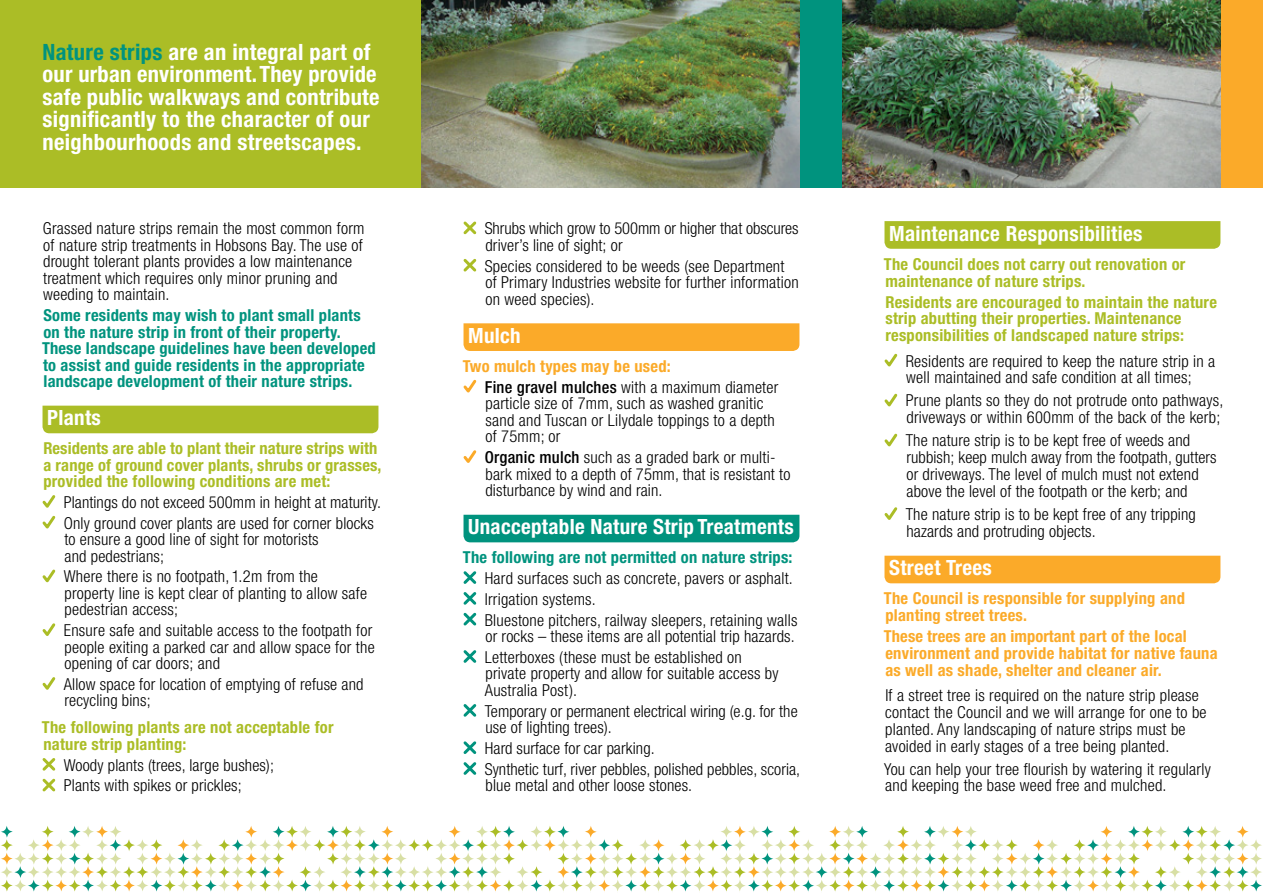
<style>
.page{position:relative;width:1263px;height:893px;background:#fff}
.page>*{position:absolute;margin:0;border:0;box-sizing:border-box;transform-origin:0 0}
.t1{font:700 condensed 22.5px/22.5px "Helvetica Neue";letter-spacing:.015em;color:#fff}
.t2{font:700 condensed 21px "Helvetica Neue";letter-spacing:.015em;color:#fff}
.t3{font:300 condensed 16.5px/16.5px "Helvetica Neue";letter-spacing:.015em;color:#000}
.t4{font:700 condensed 16.5px/16.5px "Helvetica Neue";letter-spacing:.015em;color:#abbd26}
.t5{font:700 condensed 16.5px/16.5px "Helvetica Neue";letter-spacing:.015em;color:#00937e}
.t6{font:700 condensed 16.5px/16.8px "Helvetica Neue";letter-spacing:.015em;color:#fbaa29}
.t7{font:300 condensed 16.5px/16.5px "Helvetica Neue";letter-spacing:-.005em;color:#000}
.s1{color:#00937e}
.s2{font-weight:500;color:#000}
.s3{font-weight:300;color:#000}
.s4{font-weight:500}
</style>
<div class="page">
<div style="left:0;top:0;width:421px;height:187px;background:#abbd26"></div>
<div style="left:421px;top:0;width:421px;height:187px;background:#00937e"></div>
<div style="left:842px;top:0;width:421px;height:187px;background:#fbaa29"></div>
<div style="left:43px;top:406px;width:335px;height:27px;background:#abbd26"></div>
<svg style="left:42px;top:495px;width:14px;height:34px"></svg>
<svg style="left:42px;top:569px;width:14px;height:14px"></svg>
<svg style="left:42px;top:623px;width:14px;height:13px"></svg>
<svg style="left:42px;top:677px;width:14px;height:13px"></svg>
<svg style="left:42px;top:758px;width:14px;height:34px"></svg>
<svg style="left:463px;top:221px;width:14px;height:14px"></svg>
<svg style="left:463px;top:258px;width:14px;height:14px"></svg>
<div style="left:463px;top:323px;width:336px;height:28px;background:#fbaa29"></div>
<svg style="left:463px;top:379px;width:14px;height:14px"></svg>
<svg style="left:463px;top:450px;width:14px;height:13px"></svg>
<div style="left:463px;top:515px;width:336px;height:27px;background:#00937e"></div>
<svg style="left:463px;top:571px;width:14px;height:55px"></svg>
<svg style="left:463px;top:650px;width:14px;height:13px"></svg>
<svg style="left:463px;top:704px;width:14px;height:13px"></svg>
<svg style="left:463px;top:741px;width:14px;height:34px"></svg>
<svg style="left:884px;top:221px;width:336px;height:28px;background:#acbe29"></svg>
<svg style="left:884px;top:353px;width:14px;height:14px"></svg>
<svg style="left:884px;top:393px;width:14px;height:14px"></svg>
<svg style="left:884px;top:433px;width:14px;height:14px"></svg>
<svg style="left:884px;top:507px;width:14px;height:13px"></svg>
<div style="left:884px;top:556px;width:336px;height:27px;background:#fbaa29"></div>
<img style="left:842px;top:0;width:378px;height:187px">
<img style="left:421px;top:0;width:378px;height:187px">
<svg style="left:1px;top:826px;width:1261px;height:66px"></svg>
<h1 class="t1" style="left:43px;top:40px;width:338px"><span class="s1">Nature strips</span> are an integral part of our urban environment. They provide safe public walkways and contribute significantly to the character of our neighbourhoods and streetscapes.</h1>
<p class="t3" style="left:43px;top:220px;width:323px">Grassed nature strips remain the most common form of nature strip treatments in Hobsons Bay. The use of drought tolerant plants provides a low maintenance treatment which requires only minor pruning and weeding to maintain.</p>
<p class="t5" style="left:42px;top:307px;width:335px">Some residents may wish to plant small plants on the nature strip in front of their property.<br>These landscape guidelines have been developed to assist and guide residents in the appropriate landscape development of their nature strips.</p>
<p class="t2" style="left:47px;top:405px;width:55px">Plants</p>
<p class="t4" style="left:43px;top:440px;width:340px">Residents are able to plant their nature strips with a range of ground cover plants, shrubs or grasses, provided the following conditions are met:</p>
<p class="t3" style="left:64px;top:491px;width:319px;line-height:20.7px">Plantings do not exceed 500mm in height at maturity.<br>Only ground cover plants are used for corner blocks</p>
<p class="t3" style="left:64px;top:531px;width:256px">to ensure a good line of sight for motorists and pedestrians;</p>
<p class="t3" style="left:64px;top:568px;width:305px">Where there is no footpath, 1.2m from the property line is kept clear of planting to allow safe pedestrian access;</p>
<p class="t3" style="left:64px;top:622px;width:312px">Ensure safe and suitable access to the footpath for people exiting a parked car and allow space for the opening of car doors; and</p>
<p class="t3" style="left:64px;top:676px;width:301px">Allow space for location of emptying of refuse and recycling bins;</p>
<p class="t4" style="left:42px;top:719px;width:293px">The following plants are not acceptable for nature strip planting:</p>
<p class="t3" style="left:64px;top:754px;width:212px;line-height:20.7px">Woody plants (trees, large bushes);<br>Plants with spikes or prickles;</p>
<p class="t7" style="left:485px;top:220px;width:315px">Shrubs which grow to 500mm or higher that obscures driver’s line of sight; or</p>
<p class="t3" style="left:485px;top:257px;width:315px">Species considered to be weeds (see Department of Primary Industries website for further information on weed species).</p>
<p class="t2" style="left:468px;top:323px;width:54px">Mulch</p>
<p class="t6" style="left:485px;top:355px;width:295px;line-height:20.9px;text-indent:-22px">Two mulch types may be used:<br><span class="s2">Fine gravel mulches</span> <span class="s3">with a maximum diameter</span></p>
<p class="t3" style="left:485px;top:395px;width:291px">particle size of 7mm, such as washed granitic sand and Tuscan or Lilydale toppings to a depth of 75mm; or</p>
<p class="t3" style="left:485px;top:449px;width:307px"><span class="s4">Organic mulch</span> such as a graded bark or multi&shy;bark mixed to a depth of 75mm, that is resistant to disturbance by wind and rain.</p>
<p class="t2" style="left:468px;top:514px;width:327px">Unacceptable Nature Strip Treatments</p>
<p class="t5" style="left:463px;top:549px;width:331px">The following are not permitted on nature strips:</p>
<p class="t3" style="left:485px;top:568px;width:314px;line-height:20.9px">Hard surfaces such as concrete, pavers or asphalt.<br>Irrigation systems.<br>Bluestone pitchers, railway sleepers, retaining walls</p>
<p class="t3" style="left:485px;top:626px;width:311px;line-height:20.9px">or rocks – these items are all potential trip hazards.<br>Letterboxes (these must be established on</p>
<p class="t3" style="left:485px;top:665px;width:295px">private property and allow for suitable access by<br>Australia Post).</p>
<p class="t3" style="left:485px;top:702px;width:314px">Temporary or permanent electrical wiring (e.g. for the use of lighting trees).</p>
<p class="t3" style="left:485px;top:738px;width:317px;line-height:20.9px">Hard surface for car parking.<br>Synthetic turf, river pebbles, polished pebbles, scoria,</p>
<p class="t3" style="left:486px;top:777px;width:208px">blue metal and other loose stones.</p>
<p class="t2" style="left:889px;top:220px;width:255px">Maintenance Responsibilities</p>
<p class="t4" style="left:884px;top:255px;width:303px">The Council does not carry out renovation or maintenance of nature strips.</p>
<p class="t4" style="left:885px;top:293px;width:333px">Residents are encouraged to maintain the nature strip abutting their properties. Maintenance responsibilities of landscaped nature strips:</p>
<p class="t3" style="left:906px;top:352px;width:311px">Residents are required to keep the nature strip in a well maintained and safe condition at all times;</p>
<p class="t3" style="left:906px;top:392px;width:319px">Prune plants so they do not protrude onto pathways, driveways or within 600mm of the back of the kerb;</p>
<p class="t3" style="left:906px;top:432px;width:312px">The nature strip is to be kept free of weeds and rubbish; keep mulch away from the footpath, gutters or driveways. The level of mulch must not extend above the level of the footpath or the kerb; and</p>
<p class="t3" style="left:906px;top:506px;width:292px">The nature strip is to be kept free of any tripping hazards and protruding objects.</p>
<p class="t2" style="left:889px;top:555px;width:104px">Street Trees</p>
<p class="t6" style="left:884px;top:590px;width:302px">The Council is responsible for supplying and planting street trees.</p>
<p class="t6" style="left:884px;top:628px;width:335px">These trees are an important part of the local environment and provide habitat for native fauna as well as shade, shelter and cleaner air.</p>
<p class="t3" style="left:885px;top:687px;width:323px">If a street tree is required on the nature strip please contact the Council and we will arrange for one to be planted. Any landscaping of nature strips must be avoided in early stages of a tree being planted.</p>
<p class="t3" style="left:884px;top:760px;width:328px">You can help your tree flourish by watering it regularly and keeping the base weed free and mulched.</p>
</div>
